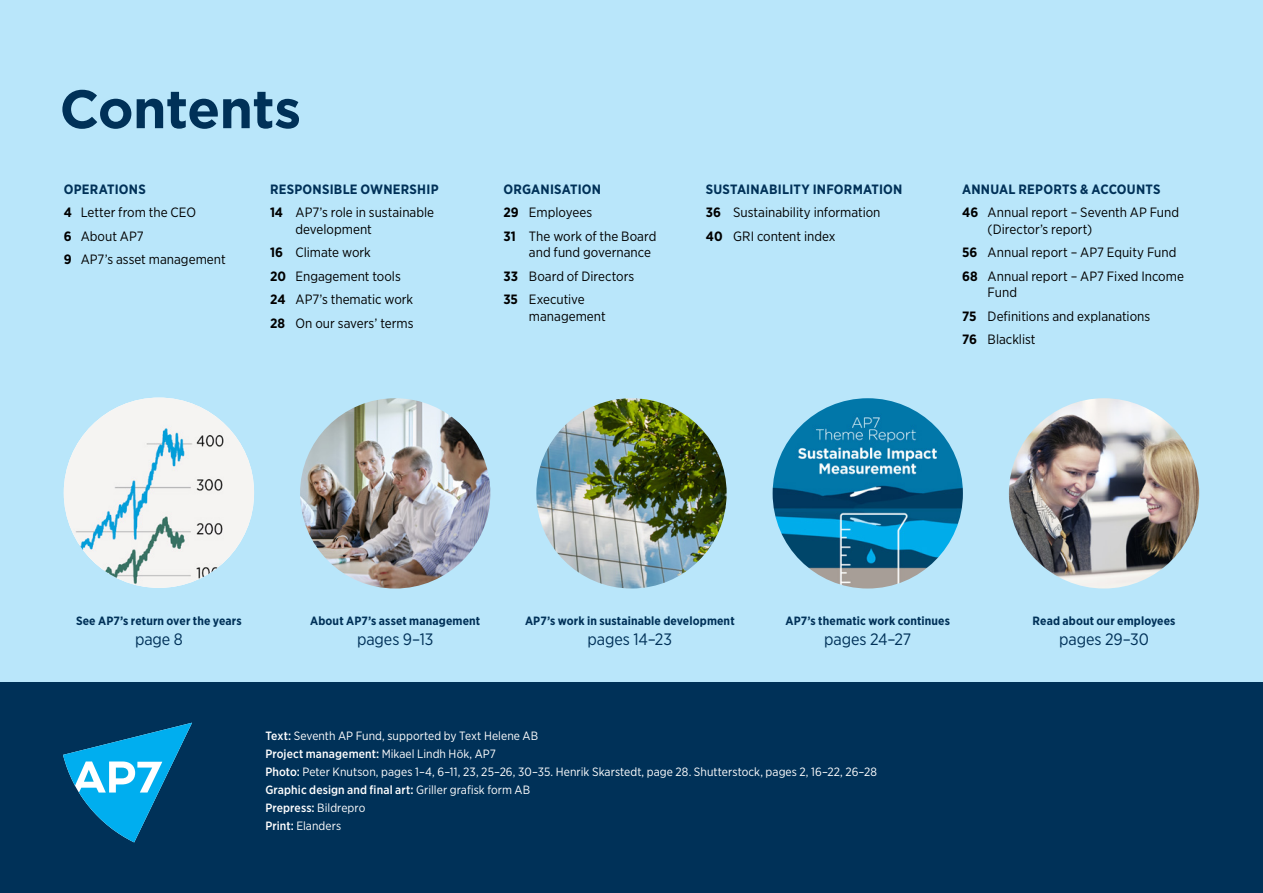
<style>
.page{position:relative;width:1263px;height:893px;background:#fff}
.page>*{position:absolute;margin:0;border:0;box-sizing:border-box;transform-origin:0 0}
.t1{font:700 54px "Gotham";letter-spacing:-.015em;color:#003158}
.t2{font:16.5px "Gotham Narrow";letter-spacing:-.005em;color:#003158}
.t3{font:13.5px/23.5px "Gotham Narrow";color:#000}
.t4{font:12px/18px "Gotham Narrow";letter-spacing:.005em;color:#fff}
.t5{font:700 12px "Gotham Narrow";letter-spacing:.01em;color:#003158}
.s1{font-weight:700;color:#003158}
.s2{font-weight:700}
.s3{font-weight:500}
</style>
<div class="page">
<div style="left:0;top:0;width:1263px;height:688px;background:#b9e6fa"></div>
<div style="left:0;top:682px;width:1263px;height:211px;background:#003158"></div>
<svg style="left:63px;top:723px;width:129px;height:119px"></svg>
<img style="left:1009px;top:398px;width:190px;height:190px;border-radius:95px">
<img style="left:300px;top:398px;width:190px;height:190px;border-radius:95px">
<img style="left:536px;top:398px;width:191px;height:190px;border-radius:95px">
<img style="left:773px;top:398px;width:190px;height:190px;border-radius:95px">
<img style="left:64px;top:398px;width:190px;height:190px;border-radius:95px">
<h1 class="t1" style="left:60px;top:73px;width:243px">Contents</h1>
<p class="t3" style="left:64px;top:177px;width:163px"><span class="s1">OPERATIONS<br></span><span class="s2">4</span> Letter from the CEO<br><span class="s2">6</span> About AP7<br><span class="s2">9</span> AP7’s asset management</p>
<p class="t3" style="left:270px;top:177px;width:170px"><span class="s1">RESPONSIBLE OWNERSHIP<br></span><span class="s2">14</span> AP7’s role in sustainable</p>
<p class="t3" style="left:270px;top:217px;width:145px;text-indent:26px">development<br><span class="s2">16</span> Climate work<br><span class="s2">20</span> Engagement tools<br><span class="s2">24</span> AP7’s thematic work<br><span class="s2">28</span> On our savers’ terms</p>
<p class="t3" style="left:503px;top:177px;width:154px"><span class="s1">ORGANISATION<br></span><span class="s2">29</span> Employees<br><span class="s2">31</span> The work of the Board</p>
<p class="t3" style="left:503px;top:240px;width:149px;text-indent:26px">and fund governance<br><span class="s2">33</span> Board of Directors<br><span class="s2">35</span> Executive</p>
<p class="t3" style="left:529px;top:304px;width:78px">management</p>
<p class="t3" style="left:706px;top:177px;width:198px"><span class="s1">SUSTAINABILITY INFORMATION<br></span><span class="s2">36</span> Sustainability information<br><span class="s2">40</span> GRI content index</p>
<p class="t3" style="left:962px;top:177px;width:218px"><span class="s1">ANNUAL REPORTS &amp; ACCOUNTS<br></span><span class="s2">46</span> Annual report – Seventh AP Fund</p>
<p class="t3" style="left:962px;top:217px;width:223px;text-indent:26px">(Director’s report)<br><span class="s2">56</span> Annual report – AP7 Equity Fund<br><span class="s2">68</span> Annual report – AP7 Fixed Income</p>
<p class="t3" style="left:962px;top:280px;width:190px;text-indent:26px">Fund<br><span class="s2">75</span> Definitions and explanations<br><span class="s2">76</span> Blacklist</p>
<p class="t5" style="left:76px;top:613px;width:167px">See AP7’s return over the years</p>
<p class="t2" style="left:135px;top:629px;width:49px">page 8</p>
<p class="t5" style="left:310px;top:613px;width:171px">About AP7’s asset management</p>
<p class="t2" style="left:357px;top:629px;width:78px">pages 9–13</p>
<p class="t5" style="left:525px;top:613px;width:211px">AP7’s work in sustainable development</p>
<p class="t2" style="left:588px;top:629px;width:86px">pages 14–23</p>
<p class="t5" style="left:785px;top:613px;width:166px">AP7’s thematic work continues</p>
<p class="t2" style="left:824px;top:629px;width:89px">pages 24–27</p>
<p class="t4" style="left:265px;top:726px;width:613px"><span class="s3">Text:</span> Seventh AP Fund, supported by Text Helene AB<br><span class="s3">Project management:</span> Mikael Lindh Hök, AP7<br><span class="s3">Photo:</span> Peter Knutson, pages 1–4, 6–11, 23, 25–26, 30–35. Henrik Skarstedt, page 28. Shutterstock, pages 2, 16–22, 26–28<br><span class="s3">Graphic design and final art:</span> Griller grafisk form AB<br><span class="s3">Prepress:</span> Bildrepro<br><span class="s3">Print:</span> Elanders</p>
<p class="t5" style="left:1032px;top:613px;width:144px">Read about our employees</p>
<p class="t2" style="left:1059px;top:629px;width:91px">pages 29–30</p>
</div>
